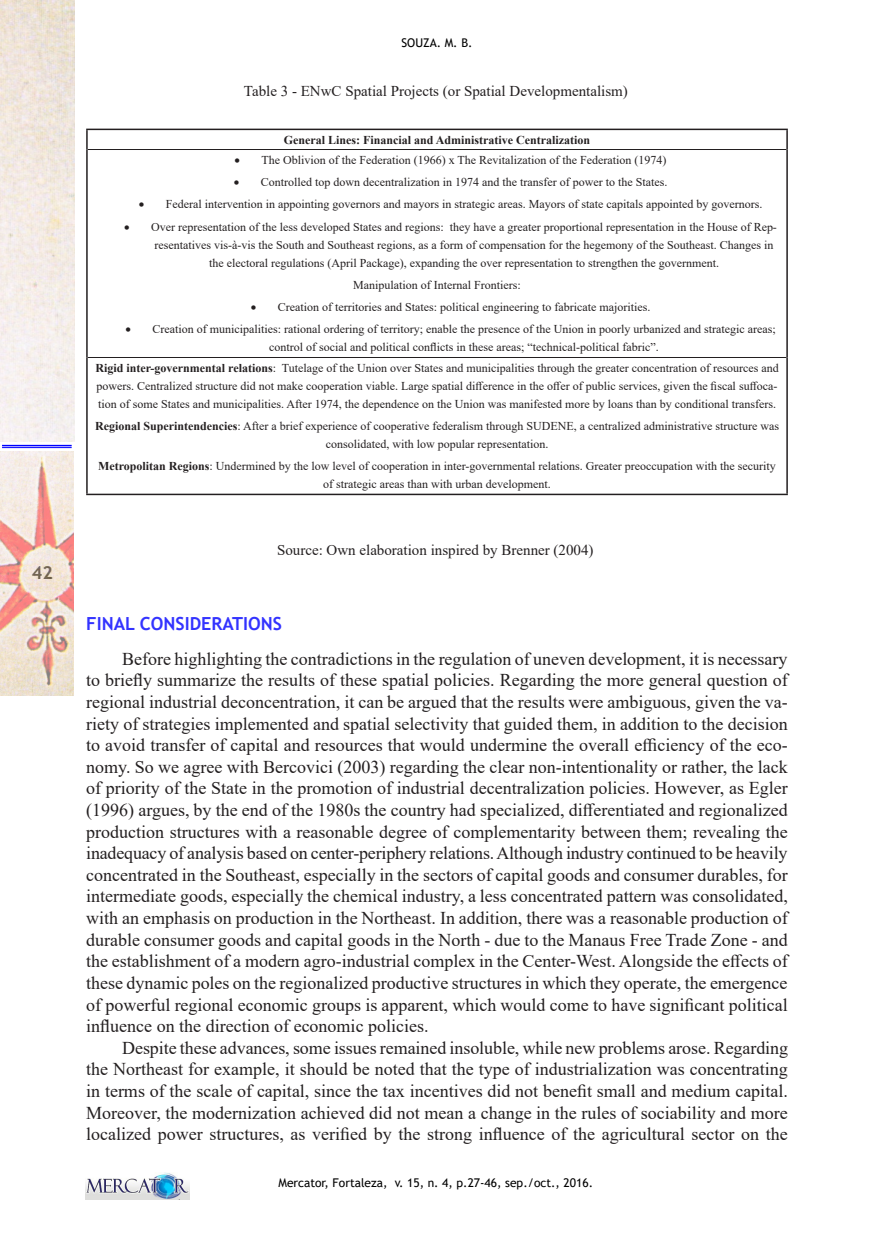
<style>
.page{position:relative;width:893px;height:1234px;background:#fff}
.page>*{position:absolute;margin:0;border:0;box-sizing:border-box;transform-origin:0 0}
.t1{font:18px/21.6px "Times New Roman";color:#231f20;text-align:justify}
.SUBTÍTULO_1{font:700 18px "Trebuchet MS";color:#33f}
.t2{font:700 18px "Trebuchet MS";color:#000}
.LEGENDA{font:15px "Times New Roman";color:#231f20}
.t3{font:12px/18px "Times New Roman";color:#231f20;text-align:center}
.t4{font:12px "Trebuchet MS";color:#000}
.t5{font:700 12px "Times New Roman";color:#231f20}
.s1{font-weight:700}
</style>
<div class="page">
<img style="left:85px;top:1172px;width:105px;height:27px">
<img style="left:0;top:451px;width:74px;height:244px">
<img style="left:0;top:0;width:74px;height:442px">
<hr style="left:2px;top:445px;width:70px;height:1px;background:#00f">
<hr style="left:2px;top:447px;width:70px;height:1px;background:#00f">
<hr style="left:86px;top:129px;width:702px;height:1px;background:#231f20">
<svg style="left:86px;top:130px;width:2px;height:19px"></svg>
<svg style="left:786px;top:130px;width:2px;height:19px"></svg>
<hr style="left:86px;top:149px;width:2px;height:208px;background:#231f20">
<hr style="left:786px;top:149px;width:2px;height:208px;background:#231f20">
<hr style="left:86px;top:357px;width:2px;height:136px;background:#231f20">
<hr style="left:786px;top:357px;width:2px;height:136px;background:#231f20">
<hr style="left:86px;top:493px;width:702px;height:2px;background:#231f20">
<hr style="left:88px;top:149px;width:698px;height:1px;background:#231f20">
<hr style="left:88px;top:357px;width:698px;height:1px;background:#231f20">
<p class="t2" style="left:32px;top:561px;width:23px">42</p>
<p class="t4" style="left:401px;top:35px;width:73px">SOUZA. M. B.</p>
<p class="LEGENDA" style="left:244px;top:80px;width:385px">Table 3 - ENwC Spatial Projects (or Spatial Developmentalism)</p>
<p class="t5" style="left:284px;top:131px;width:308px">General Lines: Financial and Administrative Centralization</p>
<p class="t3" style="left:235px;top:150px;width:434px">• The Oblivion of the Federation (1966) x The Revitalization of the Federation (1974)</p>
<p class="t3" style="left:234px;top:173px;width:435px">• Controlled top down decentralization in 1974 and the transfer of power to the States.</p>
<p class="t3" style="left:139px;top:195px;width:625px">• Federal intervention in appointing governors and mayors in strategic areas. Mayors of state capitals appointed by governors.</p>
<p class="t3" style="left:124px;top:217px;width:654px">• Over representation of the less developed States and regions: they have a greater proportional representation in the House of Rep-</p>
<p class="t3" style="left:155px;top:235px;width:620px">resentatives vis-à-vis the South and Southeast regions, as a form of compensation for the hegemony of the Southeast. Changes in</p>
<p class="t3" style="left:209px;top:253px;width:511px">the electoral regulations (April Package), expanding the over representation to strengthen the government.</p>
<p class="t3" style="left:353px;top:275px;width:169px">Manipulation of Internal Frontiers:</p>
<p class="t3" style="left:251px;top:298px;width:401px">• Creation of territories and States: political engineering to fabricate majorities.</p>
<p class="t3" style="left:269px;top:320px;width:508px;text-align:left;text-indent:-144px">• Creation of municipalities: rational ordering of territory; enable the presence of the Union in poorly urbanized and strategic areas; control of social and political conflicts in these areas; “technical-political fabric”.</p>
<p class="t3" style="left:95px;top:358px;width:685px;text-align:justify"><span class="s1">Rigid inter-governmental relations</span>: Tutelage of the Union over States and municipalities through the greater concentration of resources and powers. Centralized structure did not make cooperation viable. Large spatial difference in the offer of public services, given the fiscal suffoca&shy;tion of some States and municipalities. After 1974, the dependence on the Union was manifested more by loans than by conditional transfers.</p>
<p class="t3" style="left:95px;top:416px;width:685px"><span class="s1">Regional Superintendencies</span>: After a brief experience of cooperative federalism through SUDENE, a centralized administrative structure was consolidated, with low popular representation.</p>
<p class="t3" style="left:98px;top:457px;width:679px"><span class="s1">Metropolitan Regions</span>: Undermined by the low level of cooperation in inter-governmental relations. Greater preoccupation with the security of strategic areas than with urban development.</p>
<p class="LEGENDA" style="left:277px;top:539px;width:318px">Source: Own elaboration inspired by Brenner (2004)</p>
<p class="SUBTÍTULO_1" style="left:86px;top:612px;width:197px">FINAL CONSIDERATIONS</p>
<p class="t1" style="left:86px;top:647px;width:703px;text-indent:36px">Before highlighting the contradictions in the regulation of uneven development, it is necessary to briefly summarize the results of these spatial policies. Regarding the more general question of regional industrial deconcentration, it can be argued that the results were ambiguous, given the va&shy;riety of strategies implemented and spatial selectivity that guided them, in addition to the decision to avoid transfer of capital and resources that would undermine the overall efficiency of the eco&shy;nomy. So we agree with Bercovici (2003) regarding the clear non-intentionality or rather, the lack of priority of the State in the promotion of industrial decentralization policies. However, as Egler (1996) argues, by the end of the 1980s the country had specialized, differentiated and regionalized production structures with a reasonable degree of complementarity between them; revealing the inadequacy of analysis based on center-periphery relations. Although industry continued to be heavily concentrated in the Southeast, especially in the sectors of capital goods and consumer durables, for intermediate goods, especially the chemical industry, a less concentrated pattern was consolidated, with an emphasis on production in the Northeast. In addition, there was a reasonable production of durable consumer goods and capital goods in the North - due to the Manaus Free Trade Zone - and the establishment of a modern agro-industrial complex in the Center-West. Alongside the effects of these dynamic poles on the regionalized productive structures in which they operate, the emergence of powerful regional economic groups is apparent, which would come to have significant political influence on the direction of economic policies.</p>
<p class="t1" style="left:86px;top:1036px;width:703px;text-indent:36px">Despite these advances, some issues remained insoluble, while new problems arose. Regarding the Northeast for example, it should be noted that the type of industrialization was concentrating in terms of the scale of capital, since the tax incentives did not benefit small and medium capital.<br>Moreover, the modernization achieved did not mean a change in the rules of sociability and more localized power structures, as verified by the strong influence of the agricultural sector on the</p>
<p class="t4" style="left:278px;top:1174px;width:316px">Mercator, Fortaleza, v. 15, n. 4, p.27-46, sep./oct., 2016.</p>
</div>
